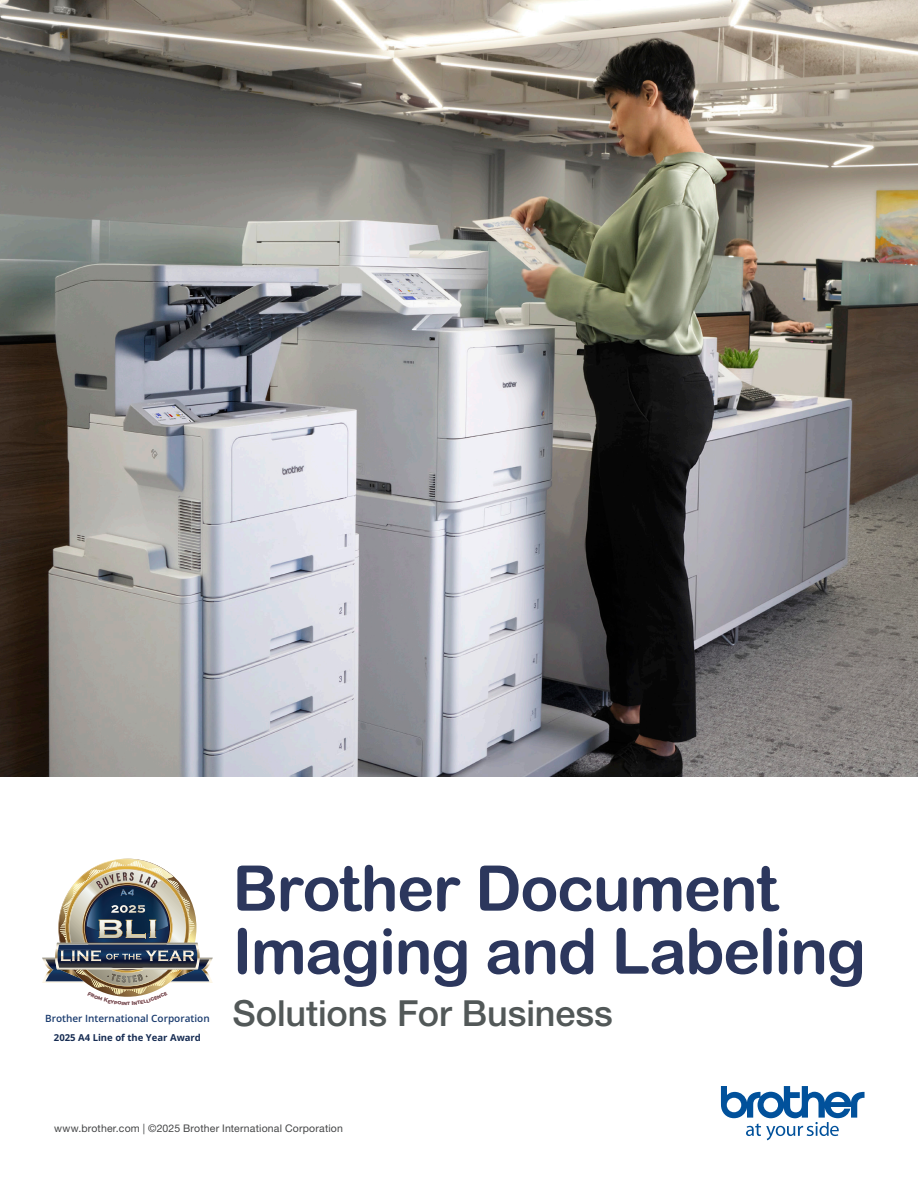
<style>
.page{position:relative;width:918px;height:1188px;background:#fff}
.page>*{position:absolute;margin:0;border:0;box-sizing:border-box;transform-origin:0 0}
.t1{font:63px/63px "Arial Rounded MT Bold";letter-spacing:-.025em;color:#2c375d}
.t2{font:500 36px "Helvetica Neue LTW1 G";color:#525858}
.t3{font:10.5px "Helvetica Neue LTW1 G";letter-spacing:.015em;color:#454647}
.t4{font:600 10.05px "Open Sans";color:#1a3b6e}
.t5{font:700 9.6px "Open Sans";color:#152b52}
</style>
<div class="page">
<img style="left:0;top:0;width:918px;height:776px">
<svg style="left:721px;top:1086px;width:144px;height:54px"></svg>
<img style="left:42px;top:859px;width:171px;height:138px">
<p class="t4" style="left:45px;top:1012px;width:166px">Brother International Corporation</p>
<p class="t5" style="left:54px;top:1030px;width:149px">2025 A4 Line of the Year Award</p>
<p class="t1" style="left:233px;top:856px;width:635px">Brother Document<br>Imaging and Labeling</p>
<p class="t2" style="left:233px;top:991px;width:382px">Solutions For Business</p>
<p class="t3" style="left:54px;top:1122px;width:291px">www.brother.com | ©2025 Brother International Corporation</p>
</div>
